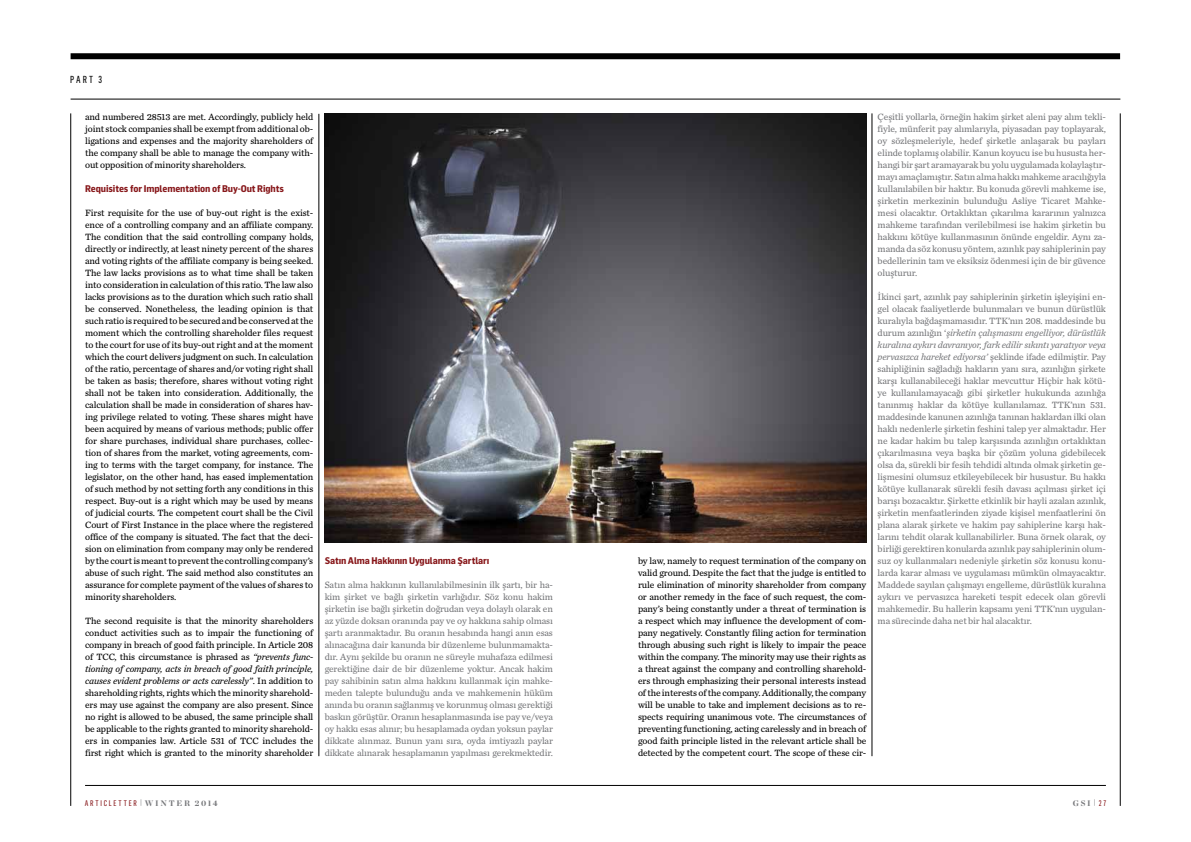
<style>
.page{position:relative;width:1191px;height:842px;background:#fff}
.page>*{position:absolute;margin:0;border:0;box-sizing:border-box;transform-origin:0 0}
.t1{font:10px "Flama Condensed Basic";color:#000}
.t2{font:9.5px/12px "Chronicle Text G3";letter-spacing:-.01em;color:#000;text-align:justify}
.t3{font:9.5px/12px "Chronicle Text G3";letter-spacing:-.01em;color:#77787b;text-align:justify}
.t4{font:700 9.5px "Flama Semicondensed";letter-spacing:-.01em;color:#87171a}
.t5{font:8px "Flama Condensed Basic";letter-spacing:.225em;color:#87171a}
.t6{font:900 8px "Chronicle Display";color:#77787b}
.s1{font-style:italic}
.s2{color:#77787b}
.s3{font-family:"Chronicle Display";font-weight:900;color:#77787b}
.s4{font-family:"Flama Condensed Basic";font-weight:400}
.s5{font-family:"Flama Condensed Basic";font-weight:400;color:#87171a}
</style>
<div class="page">
<hr style="left:71px;top:113px;width:1px;height:693px;background:#000">
<hr style="left:1120px;top:113px;width:1px;height:693px;background:#000">
<hr style="left:85px;top:785px;width:1021px;height:1px;background:#000">
<div style="left:71px;top:53px;width:1049px;height:6px;background:#000"></div>
<hr style="left:71px;top:99px;width:1049px;height:1px;background:#000">
<hr style="left:871px;top:113px;width:1px;height:643px;background:#000">
<hr style="left:319px;top:114px;width:1px;height:642px;background:#000">
<img style="left:324px;top:114px;width:542px;height:428px">
<p class="t1" style="left:70px;top:74px;width:34px">PART 3</p>
<p class="t2" style="left:85px;top:110px;width:230px">and numbered 28513 are met. Accordingly, publicly held joint stock companies shall be exempt from additional ob&shy;ligations and expenses and the majority shareholders of the company shall be able to manage the company with&shy;out opposition of minority shareholders.</p>
<p class="t4" style="left:85px;top:182px;width:200px">Requisites for Implementation of Buy-Out Rights</p>
<p class="t2" style="left:85px;top:206px;width:230px">First requisite for the use of buy-out right is the exist&shy;ence of a controlling company and an affiliate company.<br>The condition that the said controlling company holds, directly or indirectly, at least ninety percent of the shares and voting rights of the affiliate company is being seeked.<br>The law lacks provisions as to what time shall be taken into consideration in calculation of this ratio. The law also lacks provisions as to the duration which such ratio shall be conserved. Nonetheless, the leading opinion is that such ratio is required to be secured and be conserved at the moment which the controlling shareholder files request to the court for use of its buy-out right and at the moment which the court delivers judgment on such. In calculation of the ratio, percentage of shares and/or voting right shall be taken as basis; therefore, shares without voting right shall not be taken into consideration. Additionally, the calculation shall be made in consideration of shares hav&shy;ing privilege related to voting. These shares might have been acquired by means of various methods; public offer for share purchases, individual share purchases, collec&shy;tion of shares from the market, voting agreements, com&shy;ing to terms with the target company, for instance. The legislator, on the other hand, has eased implementation of such method by not setting forth any conditions in this respect. Buy-out is a right which may be used by means of judicial courts. The competent court shall be the Civil Court of First Instance in the place where the registered office of the company is situated. The fact that the deci&shy;sion on elimination from company may only be rendered by the court is meant to prevent the controlling company’s abuse of such right. The said method also constitutes an assurance for complete payment of the values of shares to minority shareholders.</p>
<p class="t2" style="left:85px;top:614px;width:230px">The second requisite is that the minority shareholders conduct activities such as to impair the functioning of company in breach of good faith principle. In Article 208 of TCC, this circumstance is phrased as <span class="s1">“prevents func&shy;tioning of company, acts in breach of good faith principle, causes evident problems or acts carelessly”</span>. In addition to shareholding rights, rights which the minority sharehold&shy;ers may use against the company are also present. Since no right is allowed to be abused, the same principle shall be applicable to the rights granted to minority sharehold&shy;ers in companies law. Article 531 of TCC includes the first right which is granted to the minority shareholder</p>
<p class="t4" style="left:325px;top:554px;width:166px">Satın Alma Hakkının Uygulanma Şartları</p>
<p class="t3" style="left:325px;top:578px;width:230px">Satın alma hakkının kullanılabilmesinin ilk şartı, bir ha&shy;kim şirket ve bağlı şirketin varlığıdır. Söz konu hakim şirketin ise bağlı şirketin doğrudan veya dolaylı olarak en az yüzde doksan oranında pay ve oy hakkına sahip olması şartı aranmaktadır. Bu oranın hesabında hangi anın esas alınacağına dair kanunda bir düzenleme bulunmamakta&shy;dır. Aynı şekilde bu oranın ne süreyle muhafaza edilmesi gerektiğine dair de bir düzenleme yoktur. Ancak hakim pay sahibinin satın alma hakkını kullanmak için mahke&shy;meden talepte bulunduğu anda ve mahkemenin hüküm anında bu oranın sağlanmış ve korunmuş olması gerektiği baskın görüştür. Oranın hesaplanmasında ise pay ve/veya oy hakkı esas alınır; bu hesaplamada oydan yoksun paylar dikkate alınmaz. Bunun yanı sıra, oyda imtiyazlı paylar dikkate alınarak hesaplamanın yapılması gerekmektedir.</p>
<p class="t2" style="left:638px;top:554px;width:230px">by law, namely to request termination of the company on valid ground. Despite the fact that the judge is entitled to rule elimination of minority shareholder from company or another remedy in the face of such request, the com&shy;pany’s being constantly under a threat of termination is a respect which may influence the development of com&shy;pany negatively. Constantly filing action for termination through abusing such right is likely to impair the peace within the company. The minority may use their rights as a threat against the company and controlling sharehold&shy;ers through emphasizing their personal interests instead of the interests of the company. Additionally, the company will be unable to take and implement decisions as to re&shy;spects requiring unanimous vote. The circumstances of preventing functioning, acting carelessly and in breach of good faith principle listed in the relevant article shall be detected by the competent court. The scope of these cir-</p>
<p class="t3" style="left:877px;top:110px;width:230px">Çeşitli yollarla, örneğin hakim şirket aleni pay alım tekli&shy;fiyle, münferit pay alımlarıyla, piyasadan pay toplayarak, oy sözleşmeleriyle, hedef şirketle anlaşarak bu payları elinde toplamış olabilir. Kanun koyucu ise bu hususta her&shy;hangi bir şart aramayarak bu yolu uygulamada kolaylaştır&shy;mayı amaçlamıştır. Satın alma hakkı mahkeme aracılığıyla kullanılabilen bir haktır. Bu konuda görevli mahkeme ise, şirketin merkezinin bulunduğu Asliye Ticaret Mahke&shy;mesi olacaktır. Ortaklıktan çıkarılma kararının yalnızca mahkeme tarafından verilebilmesi ise hakim şirketin bu hakkını kötüye kullanmasının önünde engeldir. Aynı za&shy;manda da söz konusu yöntem, azınlık pay sahiplerinin pay bedellerinin tam ve eksiksiz ödenmesi için de bir güvence oluşturur.</p>
<p class="t3" style="left:877px;top:290px;width:230px">İkinci şart, azınlık pay sahiplerinin şirketin işleyişini en&shy;gel olacak faaliyetlerde bulunmaları ve bunun dürüstlük kuralıyla bağdaşmamasıdır. TTK’nın 208. maddesinde bu durum azınlığın ‘<span class="s1">şirketin çalışmasını engelliyor, dürüstlük kuralına aykırı davranıyor, fark edilir sıkıntı yaratıyor veya pervasızca hareket ediyorsa’</span> şeklinde ifade edilmiştir. Pay sahipliğinin sağladığı hakların yanı sıra, azınlığın şirkete karşı kullanabileceği haklar mevcuttur Hiçbir hak kötü&shy;ye kullanılamayacağı gibi şirketler hukukunda azınlığa tanınmış haklar da kötüye kullanılamaz. TTK’nın 531. maddesinde kanunen azınlığa tanınan haklardan ilki olan haklı nedenlerle şirketin feshini talep yer almaktadır. Her ne kadar hakim bu talep karşısında azınlığın ortaklıktan çıkarılmasına veya başka bir çözüm yoluna gidebilecek olsa da, sürekli bir fesih tehdidi altında olmak şirketin ge&shy;lişmesini olumsuz etkileyebilecek bir husustur. Bu hakkı kötüye kullanarak sürekli fesih davası açılması şirket içi barışı bozacaktır. Şirkette etkinlik bir hayli azalan azınlık, şirketin menfaatlerinden ziyade kişisel menfaatlerini ön plana alarak şirkete ve hakim pay sahiplerine karşı hak&shy;larını tehdit olarak kullanabilirler. Buna örnek olarak, oy birliği gerektiren konularda azınlık pay sahiplerinin olum&shy;suz oy kullanmaları nedeniyle şirketin söz konusu konu&shy;larda karar alması ve uygulaması mümkün olmayacaktır.<br>Maddede sayılan çalışmayı engelleme, dürüstlük kuralına aykırı ve pervasızca hareketi tespit edecek olan görevli mahkemedir. Bu hallerin kapsamı yeni TTK’nın uygulan&shy;ma sürecinde daha net bir hal alacaktır.</p>
<p class="t5" style="left:85px;top:798px;width:134px">ARTICLETTER <span class="s2">|</span> <span class="s3">WINTER 2014</span></p>
<p class="t6" style="left:1073px;top:796px;width:35px">GSI <span class="s4">|</span> <span class="s5">27</span></p>
</div>
